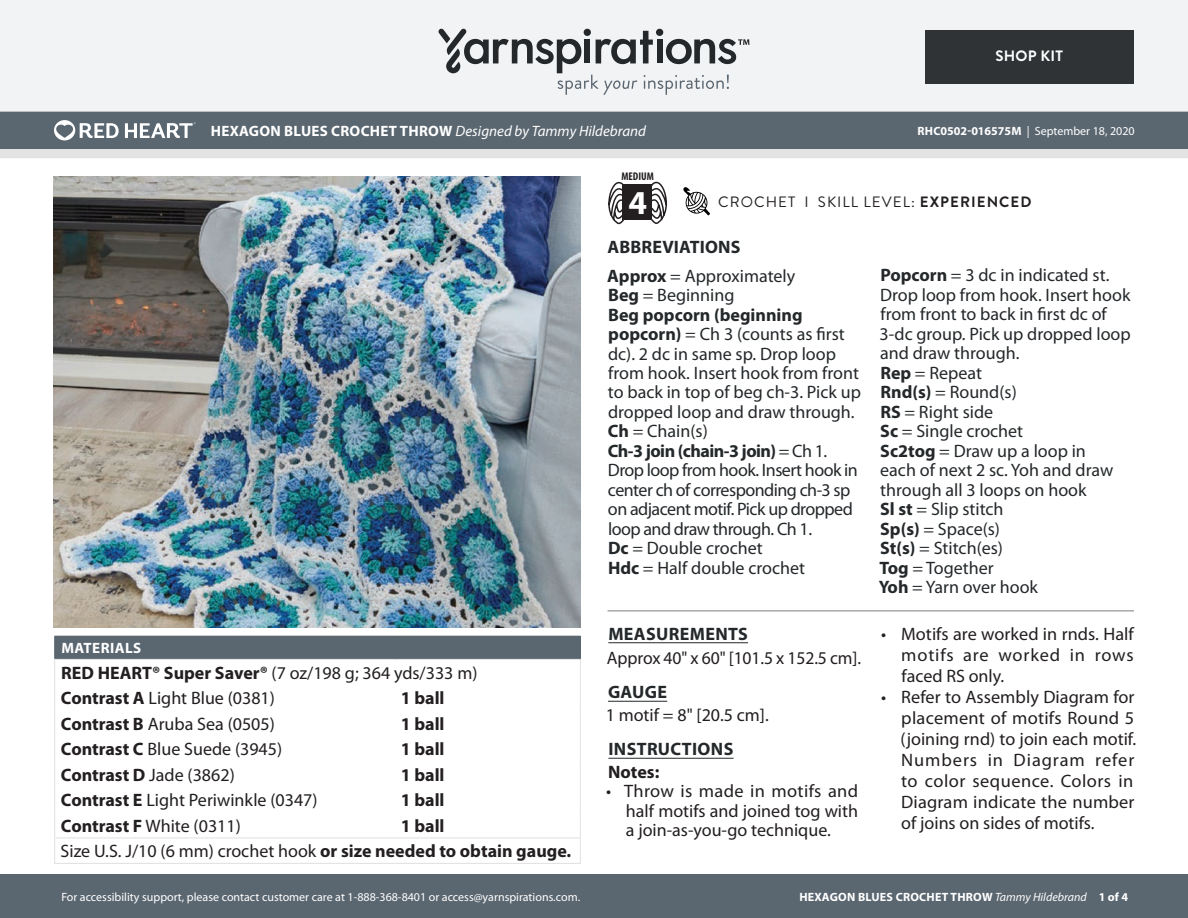
<style>
.page{position:relative;width:1188px;height:918px;background:#fff}
.page>*{position:absolute;margin:0;border:0;box-sizing:border-box;transform-origin:0 0}
.t1{font:700 33.6px "Myriad Pro";color:#fff}
.Abbreviations_-_With{font:18px/19.5px "Myriad Pro";color:#24282a}
.Materials_-_Needle{font:18px/21px "Myriad Pro";letter-spacing:.005em;color:#231f20;text-align:justify}
.Material_-__Colors_i{font:18px "Myriad Pro";color:#231f20}
.Abbreviations_-_With-2{font:18px/19.5px "Myriad Pro";letter-spacing:-.03em;color:#24282a}
.Body_-__With_auto_st{font:18px "Myriad Pro";letter-spacing:-.005em;color:#231f20}
.Materials_-_Brand{font:18px "Myriad Pro";color:#231f20}
.Material_-__Colors_i-2{font:700 18px "Myriad Pro";color:#231f20}
.Body_-_HEADERS_-_Und{font:700 18px "Myriad Pro";letter-spacing:.02em;color:#24282a}
.Abbreviations_-__Hea{font:700 18px "Myriad Pro";letter-spacing:.01em;color:#24282a}
.Body_-__With_auto_st-2{font:700 18px "Myriad Pro";color:#231f20}
.Header_-_Name___Type{font:italic 15px "Myriad Pro";color:#fff}
.Type_of_pattern___Sk{font:15px "Brandon Grotesque";letter-spacing:.07em;color:#231f20}
.Materials_-__Header{font:700 15px "Myriad Pro";letter-spacing:.03em;color:#fff}
.Body_-__Color_coded{font:700 15px "Brandon Grotesque";letter-spacing:.02em;color:#fff}
.Footer_-_Sku___Date{font:12px "Myriad Pro";color:#fff}
.Footer_-_Sku___Date-2{font:700 12px "Myriad Pro";letter-spacing:.02em;color:#fff}
.t2{font:700 condensed 11.25px "Myriad Pro";color:#231f20}
.s1{font-weight:700;font-style:normal}
.s2{font-weight:700}
.s3{font-weight:400;font-style:italic}
</style>
<div class="page">
<div style="left:0;top:875px;width:1188px;height:43px;background:#5a6670"></div>
<div style="left:0;top:149px;width:1188px;height:9px;background:#e4e3e3"></div>
<div style="left:0;top:111px;width:1188px;height:38px;background:#5a6670"></div>
<div style="left:0;top:0;width:1188px;height:112px;background:#f2f3f4"></div>
<svg style="left:438px;top:29px;width:311px;height:66px"></svg>
<div style="left:925px;top:30px;width:209px;height:54px;background:#2f3336"></div>
<img style="left:54px;top:177px;width:527px;height:451px">
<hr style="left:608px;top:642px;width:140px;height:1px;background:#24282a">
<hr style="left:608px;top:701px;width:59px;height:1px;background:#24282a">
<hr style="left:608px;top:758px;width:126px;height:1px;background:#24282a">
<hr style="left:608px;top:610px;width:526px;height:1px;background:#7d7d7d">
<svg style="left:54px;top:120px;width:65px;height:20px"></svg>
<svg style="left:125px;top:122px;width:71px;height:16px"></svg>
<svg style="left:683px;top:187px;width:27px;height:28px"></svg>
<svg style="left:608px;top:181px;width:18px;height:43px"></svg>
<svg style="left:649px;top:181px;width:18px;height:43px"></svg>
<div style="left:622px;top:185px;width:30px;height:35px;background:#231f20"></div>
<div style="left:55px;top:636px;width:525px;height:23px;background:#5a6670"></div>
<hr style="left:54px;top:636px;width:342px;height:1px;background:#5a6670">
<hr style="left:396px;top:636px;width:185px;height:1px;background:#5a6670">
<hr style="left:54px;top:659px;width:342px;height:1px;background:#e4e3e3">
<hr style="left:396px;top:659px;width:185px;height:1px;background:#e4e3e3">
<svg style="left:54px;top:637px;width:1px;height:226px"></svg>
<hr style="left:54px;top:837px;width:342px;height:1px;background:#e4e3e3">
<hr style="left:396px;top:837px;width:185px;height:1px;background:#e4e3e3">
<svg style="left:580px;top:637px;width:1px;height:226px"></svg>
<hr style="left:54px;top:863px;width:342px;height:1px;background:#e4e3e3">
<hr style="left:396px;top:863px;width:185px;height:1px;background:#e4e3e3">
<p class="Body_-__Color_coded" style="left:995px;top:46px;width:69px">SHOP KIT</p>
<p class="Header_-_Name___Type" style="left:211px;top:122px;width:437px"><span class="s1">HEXAGON BLUES CROCHET THROW</span> Designed by Tammy Hildebrand</p>
<p class="Footer_-_Sku___Date" style="left:917px;top:124px;width:219px"><span class="s2">RHC0502-016575M</span> | September 18, 2020</p>
<p class="t2" style="left:621px;top:169px;width:34px">MEDIUM</p>
<p class="t1" style="left:629px;top:180px;width:20px">4</p>
<p class="Type_of_pattern___Sk" style="left:718px;top:192px;width:315px">CROCHET I SKILL LEVEL: <span class="s2">EXPERIENCED</span></p>
<p class="Materials_-__Header" style="left:61px;top:639px;width:81px">MATERIALS</p>
<p class="Materials_-_Brand" style="left:61px;top:663px;width:418px"><span class="s2">RED HEART® Super Saver®</span> (7 oz/198 g; 364 yds/333 m)</p>
<p class="Material_-__Colors_i" style="left:61px;top:689px;width:216px"><span class="s2">Contrast A</span> Light Blue (0381)</p>
<p class="Material_-__Colors_i-2" style="left:401px;top:687px;width:45px">1 ball</p>
<p class="Material_-__Colors_i" style="left:61px;top:714px;width:215px"><span class="s2">Contrast B</span> Aruba Sea (0505)</p>
<p class="Material_-__Colors_i-2" style="left:401px;top:712px;width:45px">1 ball</p>
<p class="Material_-__Colors_i" style="left:61px;top:740px;width:223px"><span class="s2">Contrast C</span> Blue Suede (3945)</p>
<p class="Material_-__Colors_i-2" style="left:401px;top:738px;width:45px">1 ball</p>
<p class="Material_-__Colors_i" style="left:61px;top:765px;width:175px"><span class="s2">Contrast D</span> Jade (3862)</p>
<p class="Material_-__Colors_i-2" style="left:401px;top:763px;width:45px">1 ball</p>
<p class="Material_-__Colors_i" style="left:61px;top:791px;width:258px"><span class="s2">Contrast E</span> Light Periwinkle (0347)</p>
<p class="Material_-__Colors_i-2" style="left:401px;top:789px;width:45px">1 ball</p>
<p class="Material_-__Colors_i" style="left:61px;top:816px;width:181px"><span class="s2">Contrast F</span> White (0311)</p>
<p class="Material_-__Colors_i-2" style="left:401px;top:814px;width:45px">1 ball</p>
<p class="Materials_-_Needle" style="left:61px;top:841px;width:512px">Size U.S. J/10 (6 mm) crochet hook <span class="s2">or size needed to obtain gauge.</span></p>
<p class="Footer_-_Sku___Date" style="left:61px;top:890px;width:520px">For accessibility support, please contact customer care at 1-888-368-8401 or access@yarnspirations.com.</p>
<p class="Abbreviations_-__Hea" style="left:608px;top:235px;width:135px">ABBREVIATIONS</p>
<p class="Abbreviations_-_With" style="left:607px;top:266px;width:189px"><span class="s2">Approx</span> = Approximately</p>
<p class="Abbreviations_-_With" style="left:608px;top:286px;width:128px"><span class="s2">Beg</span> = Beginning</p>
<p class="Abbreviations_-_With" style="left:608px;top:305px;width:255px"><span class="s2">Beg popcorn (beginning popcorn)</span> = Ch 3 (counts as first dc). 2 dc in same sp. Drop loop from hook. Insert hook from front to back in top of beg ch-3. Pick up dropped loop and draw through.</p>
<p class="Abbreviations_-_With" style="left:608px;top:422px;width:102px"><span class="s2">Ch</span> = Chain(s)</p>
<p class="Abbreviations_-_With-2" style="left:608px;top:442px;width:252px"><span class="s2">Ch-3 join (chain-3 join)</span> = Ch 1.<br>Drop loop from hook. Insert hook in center ch of corresponding ch-3 sp on adjacent motif. Pick up dropped loop and draw through. Ch 1.</p>
<p class="Abbreviations_-_With" style="left:608px;top:539px;width:156px"><span class="s2">Dc</span> = Double crochet</p>
<p class="Abbreviations_-_With" style="left:608px;top:559px;width:199px"><span class="s2">Hdc</span> = Half double crochet</p>
<p class="Body_-_HEADERS_-_Und" style="left:608px;top:622px;width:141px">MEASUREMENTS</p>
<p class="Body_-__With_auto_st" style="left:607px;top:648px;width:256px">Approx 40" x 60" [101.5 x 152.5 cm].</p>
<p class="Body_-_HEADERS_-_Und" style="left:608px;top:680px;width:61px">GAUGE</p>
<p class="Body_-__With_auto_st" style="left:606px;top:705px;width:165px">1 motif = 8" [20.5 cm].</p>
<p class="Body_-_HEADERS_-_Und" style="left:608px;top:737px;width:126px">INSTRUCTIONS</p>
<p class="Body_-__With_auto_st-2" style="left:608px;top:760px;width:53px">Notes:</p>
<p class="Materials_-_Needle" style="left:626px;top:782px;width:234px;line-height:19.5px;text-indent:-20px">• Throw is made in motifs and half motifs and joined tog with a join-as-you-go technique.</p>
<p class="Abbreviations_-_With" style="left:880px;top:266px;width:253px"><span class="s2">Popcorn</span> = 3 dc in indicated st.<br>Drop loop from hook. Insert hook from front to back in first dc of<br>3-dc group. Pick up dropped loop and draw through.</p>
<p class="Abbreviations_-_With" style="left:880px;top:363px;width:103px"><span class="s2">Rep</span> = Repeat</p>
<p class="Abbreviations_-_With" style="left:880px;top:383px;width:138px"><span class="s2">Rnd(s)</span> = Round(s)</p>
<p class="Abbreviations_-_With" style="left:880px;top:402px;width:114px"><span class="s2">RS</span> = Right side</p>
<p class="Abbreviations_-_With" style="left:880px;top:422px;width:145px"><span class="s2">Sc</span> = Single crochet</p>
<p class="Abbreviations_-_With" style="left:880px;top:441px;width:235px"><span class="s2">Sc2tog</span> = Draw up a loop in each of next 2 sc. Yoh and draw through all 3 loops on hook</p>
<p class="Abbreviations_-_With" style="left:880px;top:500px;width:125px"><span class="s2">Sl st</span> = Slip stitch</p>
<p class="Abbreviations_-_With" style="left:880px;top:519px;width:121px"><span class="s2">Sp(s)</span> = Space(s)</p>
<p class="Abbreviations_-_With" style="left:880px;top:539px;width:124px"><span class="s2">St(s)</span> = Stitch(es)</p>
<p class="Abbreviations_-_With" style="left:879px;top:558px;width:116px"><span class="s2">Tog</span> = Together</p>
<p class="Abbreviations_-_With" style="left:879px;top:578px;width:161px"><span class="s2">Yoh</span> = Yarn over hook</p>
<p class="Materials_-_Needle" style="left:901px;top:624px;width:234px;text-indent:-20px">• Motifs are worked in rnds. Half motifs are worked in rows faced RS only.</p>
<p class="Materials_-_Needle" style="left:901px;top:687px;width:237px;text-align:left;text-indent:-19px">• Refer to Assembly Diagram for placement of motifs Round 5 (joining rnd) to join each motif.<br>Numbers in Diagram refer to color sequence. Colors in<br>Diagram indicate the number of joins on sides of motifs.</p>
<p class="Footer_-_Sku___Date-2" style="left:799px;top:889px;width:330px">HEXAGON BLUES CROCHET THROW <span class="s3">Tammy Hildebrand</span> 1 of 4</p>
</div>
